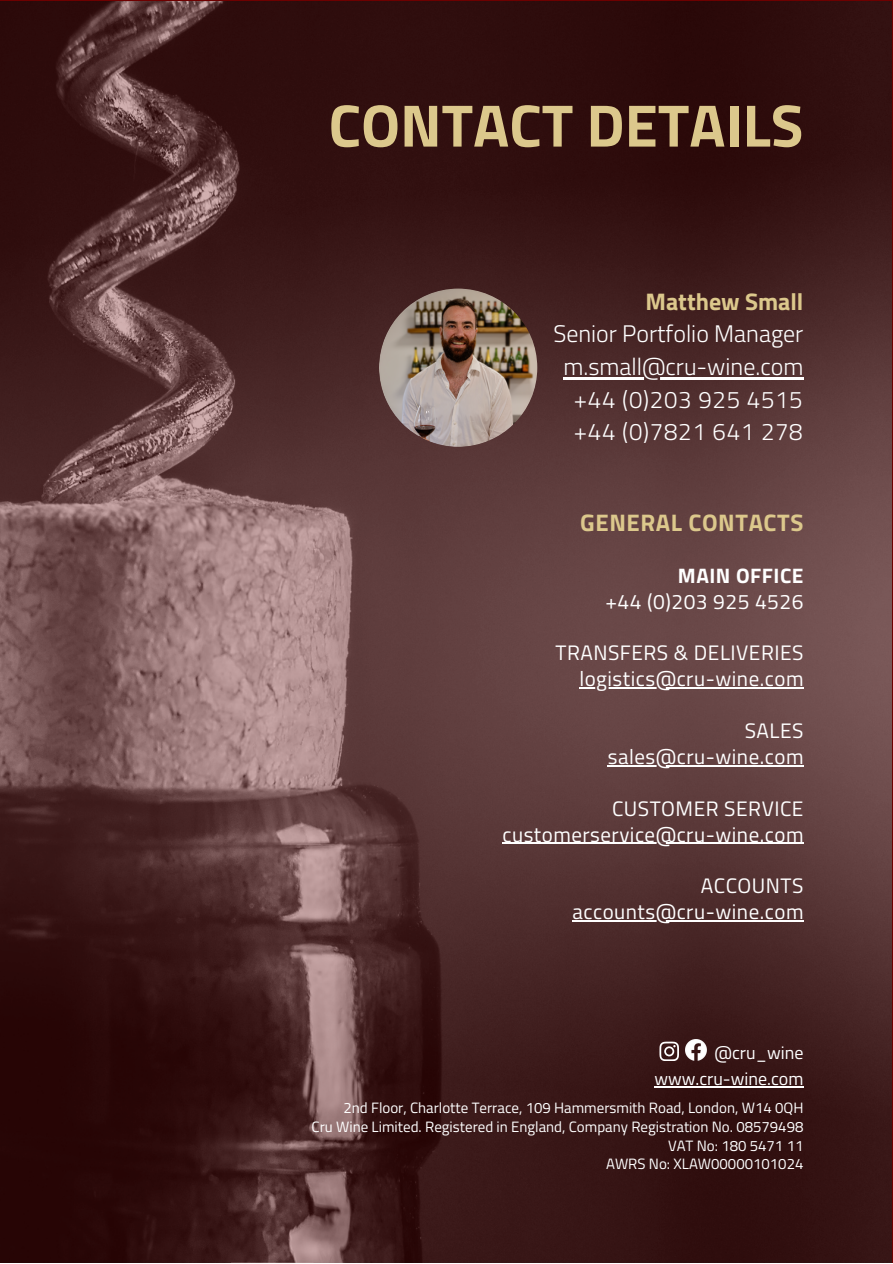
<style>
.page{position:relative;width:893px;height:1264px;background:#fff}
.page>*{position:absolute;margin:0;border:0;box-sizing:border-box;transform-origin:0 0}
.t1{font:700 59.85px "Titillium Web";color:#dcc88c}
.t2{font:300 24px "Titillium Web";color:#fff}
.t3{font:300 24px "Titillium Web";letter-spacing:.03em;color:#fff}
.t4{font:700 24px "Titillium Web";letter-spacing:.025em;color:#dcc88c}
.t5{font:700 24px "Titillium Web";color:#dcc88c}
.t6{font:21px "Titillium Web";letter-spacing:.025em;color:#fff}
.t7{font:700 21px "Titillium Web";letter-spacing:.025em;color:#fff}
.t8{font:18px "Titillium Web";color:#fff}
.t9{font:15px "Titillium Web";color:#fff}
</style>
<div class="page">
<img style="left:0;top:1px;width:891px;height:1260px">
<svg style="left:659px;top:1041px;width:20px;height:20px"></svg>
<img style="left:685px;top:1039px;width:21px;height:21px">
<img style="left:379px;top:288px;width:158px;height:159px;border-radius:50%">
<hr style="left:579px;top:687px;width:225px;height:1px;background:#fff">
<hr style="left:607px;top:765px;width:197px;height:1px;background:#fff">
<hr style="left:502px;top:842px;width:302px;height:1px;background:#fff">
<hr style="left:572px;top:920px;width:232px;height:1px;background:#fff">
<hr style="left:654px;top:1086px;width:149px;height:1px;background:#fff">
<hr style="left:563px;top:377px;width:79px;height:2px;background:#fff">
<hr style="left:642px;top:377px;width:161px;height:2px;background:#fff">
<p class="t1" style="left:328px;top:79px;width:476px">CONTACT DETAILS</p>
<p class="t5" style="left:645px;top:282px;width:159px">Matthew Small</p>
<p class="t2" style="left:553px;top:315px;width:251px">Senior Portfolio Manager</p>
<p class="t2" style="left:563px;top:348px;width:241px">m.small@cru-wine.com</p>
<p class="t3" style="left:573px;top:380px;width:230px">+44 (0)203 925 4515</p>
<p class="t3" style="left:573px;top:413px;width:230px">+44 (0)7821 641 278</p>
<p class="t4" style="left:580px;top:504px;width:225px">GENERAL CONTACTS</p>
<p class="t7" style="left:677px;top:559px;width:127px">MAIN OFFICE</p>
<p class="t6" style="left:605px;top:585px;width:200px">+44 (0)203 925 4526</p>
<p class="t6" style="left:555px;top:636px;width:249px">TRANSFERS &amp; DELIVERIES</p>
<p class="t6" style="left:579px;top:662px;width:226px">logistics@cru-wine.com</p>
<p class="t6" style="left:744px;top:714px;width:60px">SALES</p>
<p class="t6" style="left:607px;top:740px;width:197px">sales@cru-wine.com</p>
<p class="t6" style="left:612px;top:791px;width:193px">CUSTOMER SERVICE</p>
<p class="t6" style="left:502px;top:817px;width:302px">customerservice@cru-wine.com</p>
<p class="t6" style="left:700px;top:869px;width:104px">ACCOUNTS</p>
<p class="t6" style="left:572px;top:895px;width:232px">accounts@cru-wine.com</p>
<p class="t8" style="left:714px;top:1038px;width:90px">@cru_wine</p>
<p class="t8" style="left:654px;top:1064px;width:150px">www.cru-wine.com</p>
<p class="t9" style="left:343px;top:1096px;width:461px">2nd Floor, Charlotte Terrace, 109 Hammersmith Road, London, W14 0QH</p>
<p class="t9" style="left:311px;top:1114px;width:493px">Cru Wine Limited. Registered in England, Company Registration No. 08579498</p>
<p class="t9" style="left:668px;top:1133px;width:137px">VAT No: 180 5471 11</p>
<p class="t9" style="left:606px;top:1152px;width:199px">AWRS No: XLAW00000101024</p>
</div>
